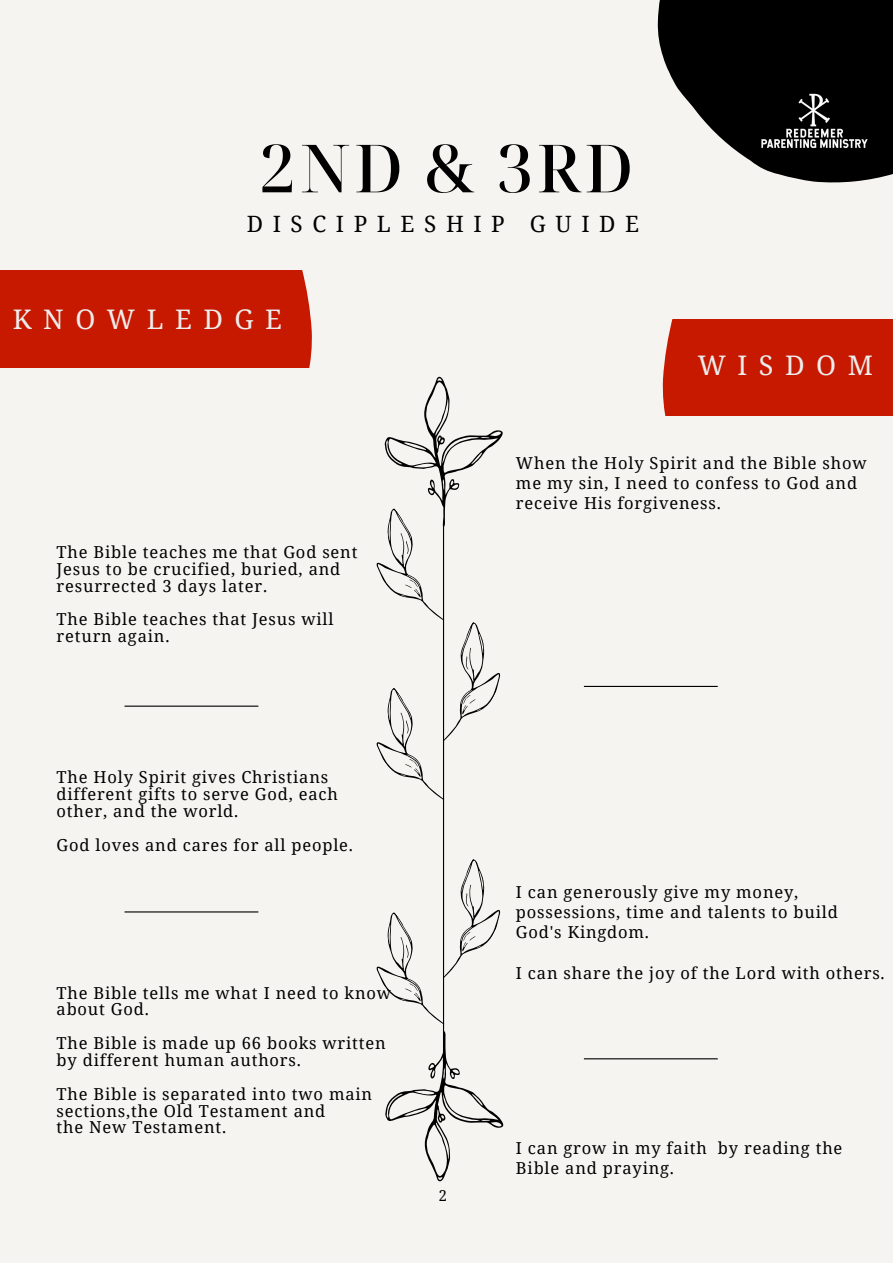
<style>
.page{position:relative;width:893px;height:1264px;background:#fff}
.page>*{position:absolute;margin:0;border:0;box-sizing:border-box;transform-origin:0 0}
.t1{font:500 66.3px "Noto Serif Display";letter-spacing:.05em;color:#000}
.t2{font:27px "Noto Serif";letter-spacing:.425em;color:#ededed}
.t3{font:22.5px "Noto Serif";letter-spacing:.425em;color:#000}
.t4{font:16.5px/16.8px "Noto Serif";letter-spacing:.05em;color:#000}
.t5{font:15px "Noto Serif";color:#000}
</style>
<div class="page">
<div style="left:0;top:0;width:892px;height:1262px;background:#f6f4f1"></div>
<hr style="left:443px;top:525px;width:1px;height:533px;background:#000">
<svg style="left:376px;top:376px;width:127px;height:439px"></svg>
<svg style="left:376px;top:858px;width:128px;height:323px"></svg>
<svg style="left:657px;top:0;width:235px;height:183px"></svg>
<div style="left:0;top:270px;width:312px;height:97px;background:#c71900"></div>
<div style="left:662px;top:319px;width:230px;height:97px;background:#c71900"></div>
<img style="left:749px;top:69px;width:130px;height:104px">
<hr style="left:124px;top:705px;width:134px;height:1px;background:#000">
<hr style="left:584px;top:1058px;width:133px;height:1px;background:#000">
<hr style="left:124px;top:911px;width:134px;height:1px;background:#000">
<hr style="left:584px;top:686px;width:133px;height:1px;background:#000">
<h1 class="t1" style="left:259px;top:121px;width:375px">2ND &amp; 3RD</h1>
<h3 class="t3" style="left:247px;top:208px;width:394px">DISCIPLESHIP GUIDE</h3>
<h2 class="t2" style="left:13px;top:300px;width:271px">KNOWLEDGE</h2>
<p class="t4" style="left:57px;top:543px;width:302px">The Bible teaches me that God sent<br>Jesus to be crucified, buried, and resurrected 3 days later.</p>
<p class="t4" style="left:57px;top:610px;width:278px">The Bible teaches that Jesus will return again.</p>
<p class="t4" style="left:57px;top:768px;width:283px">The Holy Spirit gives Christians different gifts to serve God, each other, and the world.</p>
<p class="t4" style="left:57px;top:835px;width:298px">God loves and cares for all people.</p>
<p class="t4" style="left:57px;top:983px;width:336px">The Bible tells me what I need to know about God.</p>
<p class="t4" style="left:57px;top:1034px;width:331px">The Bible is made up 66 books written by different human authors.</p>
<p class="t4" style="left:57px;top:1084px;width:317px">The Bible is separated into two main sections,the Old Testament and<br>the New Testament.</p>
<p class="t5" style="left:439px;top:1185px;width:10px">2</p>
<h2 class="t2" style="left:697px;top:346px;width:177px">WISDOM</h2>
<p class="t4" style="left:516px;top:452px;width:352px;line-height:20.2px">When the Holy Spirit and the Bible show me my sin, I need to confess to God and receive His forgiveness.</p>
<p class="t4" style="left:516px;top:881px;width:323px;line-height:20.2px">I can generously give my money, possessions, time and talents to build<br>God's Kingdom.</p>
<p class="t4" style="left:516px;top:964px;width:370px">I can share the joy of the Lord with others.</p>
<p class="t4" style="left:516px;top:1137px;width:328px;line-height:20.2px">I can grow in my faith by reading the<br>Bible and praying.</p>
</div>
